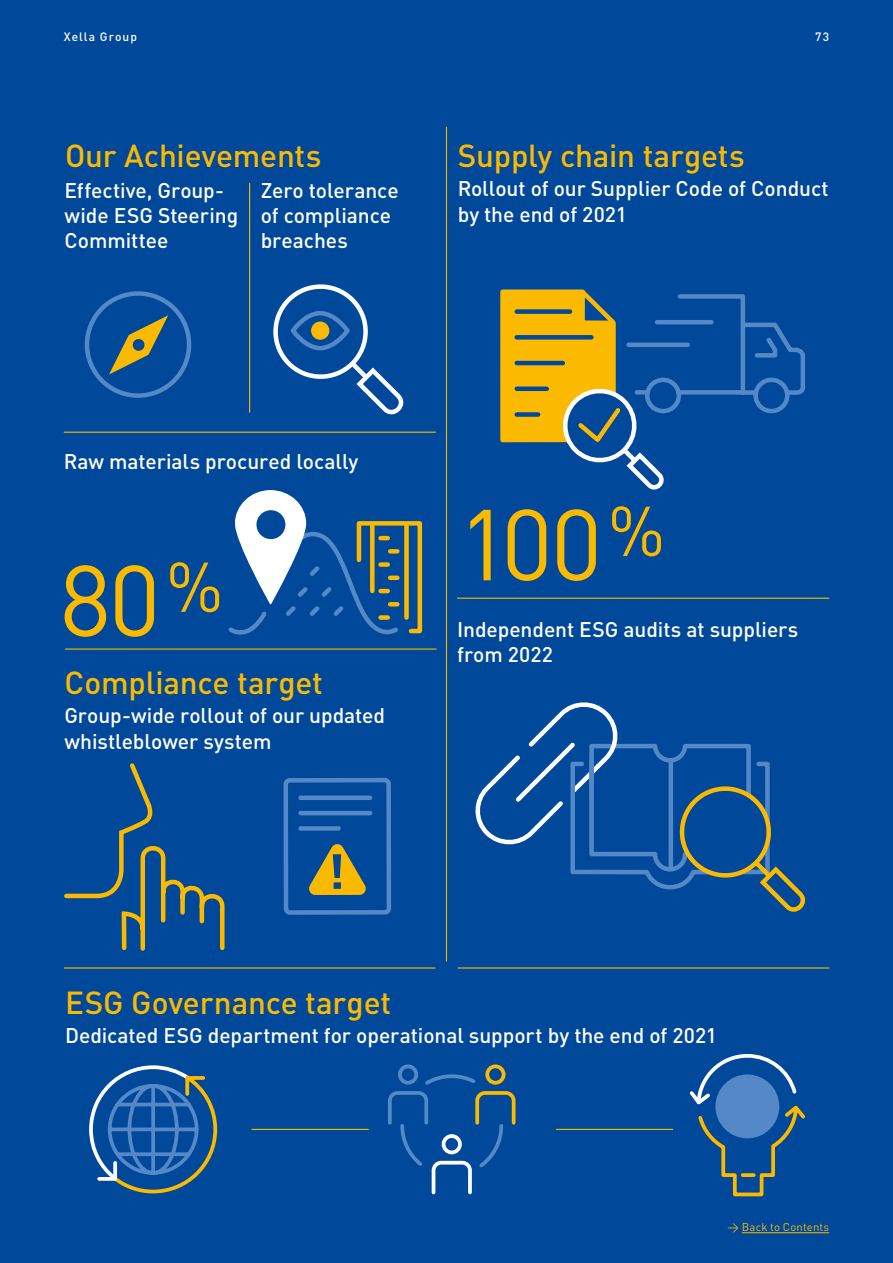
<style>
.page{position:relative;width:893px;height:1263px;background:#00489a}
.page>*{position:absolute;margin:0;border:0;box-sizing:border-box;transform-origin:0 0}
.t1{font:99px "DIN Pro";color:#fbba00}
.t2{font:500 31.5px "DIN Pro";letter-spacing:-.005em;color:#fbba00}
.t3{font:500 21px/25.2px "DIN Pro";letter-spacing:-.005em;color:#fff}
.t4{font:500 12px "DIN Pro";letter-spacing:.09em;color:#fff}
.t5{font:11.25px "DIN Pro";letter-spacing:.02em;color:#fbba00}
</style>
<div class="page">
<hr style="left:742px;top:1232px;width:87px;height:1px;background:#fbba00">
<hr style="left:64px;top:967px;width:371px;height:1px;background:#fbba00">
<hr style="left:458px;top:967px;width:371px;height:1px;background:#fbba00">
<svg style="left:690px;top:1054px;width:115px;height:143px"></svg>
<svg style="left:743px;top:1173px;width:11px;height:4px"></svg>
<div style="left:715px;top:1074px;width:64px;height:64px;background:#5488c7;border-radius:50%"></div>
<hr style="left:252px;top:1129px;width:116px;height:1px;background:#fbba00">
<hr style="left:556px;top:1129px;width:117px;height:1px;background:#fbba00">
<hr style="left:249px;top:183px;width:1px;height:229px;background:#fbba00">
<hr style="left:64px;top:432px;width:372px;height:1px;background:#fbba00">
<svg style="left:84px;top:291px;width:108px;height:107px"></svg>
<svg style="left:228px;top:490px;width:195px;height:145px"></svg>
<div style="left:485px;top:1064px;width:21px;height:21px;border:4px solid #fbba00;border-radius:50%"></div>
<svg style="left:388px;top:1072px;width:128px;height:123px"></svg>
<div style="left:398px;top:1064px;width:20px;height:21px;border:4px solid #5488c7;border-radius:50%"></div>
<svg style="left:89px;top:1065px;width:129px;height:129px"></svg>
<hr style="left:446px;top:127px;width:1px;height:834px;background:#fbba00">
<hr style="left:65px;top:648px;width:371px;height:2px;background:#fbba00">
<hr style="left:457px;top:598px;width:372px;height:1px;background:#fbba00">
<svg style="left:500px;top:289px;width:306px;height:201px"></svg>
<svg style="left:475px;top:702px;width:331px;height:210px"></svg>
<svg style="left:64px;top:763px;width:161px;height:188px"></svg>
<div style="left:284px;top:778px;width:107px;height:137px;border:4px solid #5488c7;border-radius:4px"></div>
<svg style="left:309px;top:844px;width:57px;height:51px"></svg>
<hr style="left:301px;top:811px;width:69px;height:4px;background:#5488c7">
<div style="left:301px;top:795px;width:69px;height:5px;background:#5488c7"></div>
<div style="left:301px;top:826px;width:38px;height:5px;background:#5488c7"></div>
<svg style="left:273px;top:284px;width:131px;height:131px"></svg>
<div style="left:291px;top:311px;width:59px;height:39px;border:4px solid #5488c7;border-radius:50%"></div>
<div style="left:311px;top:321px;width:18px;height:19px;background:#fbba00;border-radius:50%"></div>
<p class="t4" style="left:64px;top:28px;width:75px">Xella Group</p>
<p class="t4" style="left:815px;top:28px;width:15px">73</p>
<h2 class="t2" style="left:65px;top:131px;width:258px">Our Achievements</h2>
<p class="t3" style="left:65px;top:176px;width:175px">Effective, Group&shy;wide ESG Steering<br>Committee</p>
<p class="t3" style="left:261px;top:176px;width:139px">Zero tolerance of compliance breaches</p>
<h2 class="t2" style="left:458px;top:131px;width:289px">Supply chain targets</h2>
<p class="t3" style="left:458px;top:175px;width:373px">Rollout of our Supplier Code of Conduct by the end of 2021</p>
<p class="t3" style="left:64px;top:447px;width:296px">Raw materials procured locally</p>
<h1 class="t1" style="left:60px;top:525px;width:166px">80<sup>%</sup></h1>
<h2 class="t2" style="left:64px;top:658px;width:260px">Compliance target</h2>
<p class="t3" style="left:64px;top:702px;width:322px">Group-wide rollout of our updated whistleblower system</p>
<h1 class="t1" style="left:458px;top:469px;width:209px">100<sup>%</sup></h1>
<p class="t3" style="left:457px;top:615px;width:343px">Independent ESG audits at suppliers from 2022</p>
<h2 class="t2" style="left:65px;top:978px;width:328px">ESG Governance target</h2>
<p class="t3" style="left:65px;top:1022px;width:653px">Dedicated ESG department for operational support by the end of 2021</p>
<p class="t5" style="left:727px;top:1218px;width:103px">→ Back to Contents</p>
</div>
